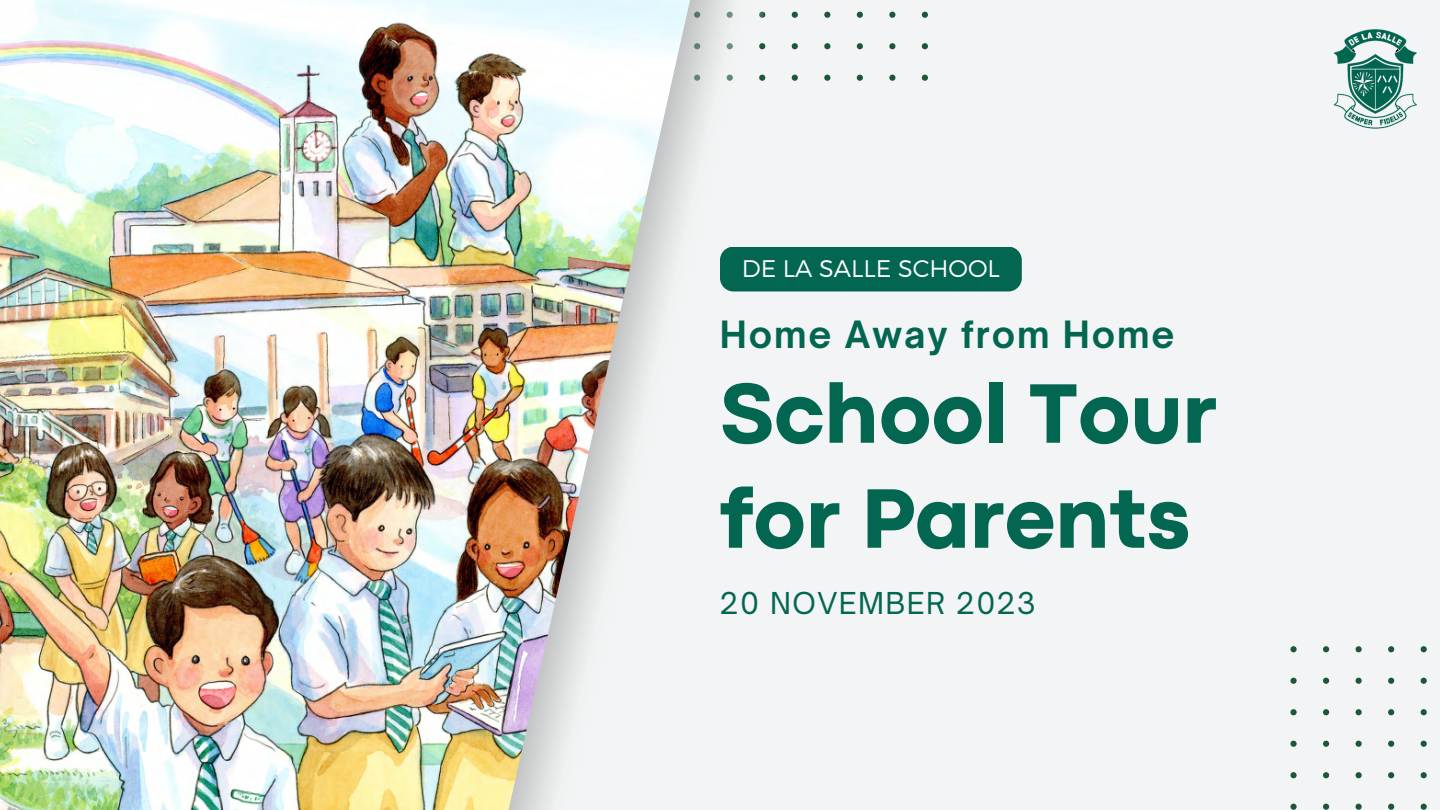
<style>
.page{position:relative;width:1440px;height:810px;background:#f2f4f5}
.page>*{position:absolute;margin:0;border:0;box-sizing:border-box;transform-origin:0 0}
.t1{font:800 88px "Codec Pro";color:#026651}
.t2{font:700 36px "Open Sauce One";letter-spacing:.05em;color:#026651}
.t3{font:28.9px "Open Sauce One";letter-spacing:.05em;color:#026651}
.t4{font:300 24px "Montserrat";color:#fff}
</style>
<div class="page">
<svg style="left:791px;top:11px;width:137px;height:70px"></svg>
<svg style="left:691px;top:0;width:88px;height:292px"></svg>
<img style="left:0;top:0;width:691px;height:810px">
<svg style="left:1290px;top:646px;width:137px;height:164px"></svg>
<img style="left:1333px;top:29px;width:84px;height:100px">
<div style="left:720px;top:247px;width:302px;height:44px;background:#026651;border-radius:14px"></div>
<p class="t4" style="left:742px;top:253px;width:260px">DE LA SALLE SCHOOL</p>
<p class="t2" style="left:720px;top:312px;width:456px">Home Away from Home</p>
<p class="t1" style="left:720px;top:382px;width:499px">School Tour</p>
<p class="t1" style="left:720px;top:487px;width:472px">for Parents</p>
<p class="t3" style="left:720px;top:585px;width:318px">20 NOVEMBER 2023</p>
</div>
